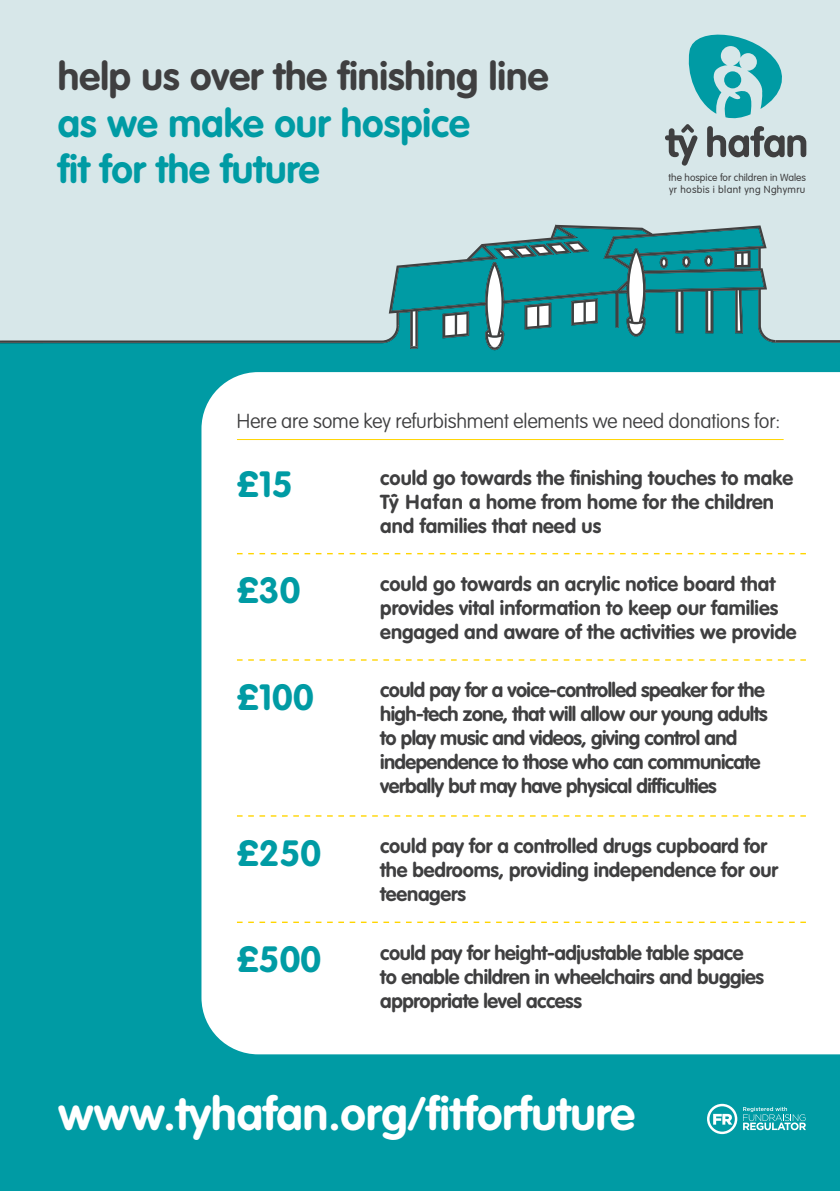
<style>
.page{position:relative;width:840px;height:1191px;background:#fff}
.page>*{position:absolute;margin:0;border:0;box-sizing:border-box;transform-origin:0 0}
.t1{font:700 45.8px "VAG Rounded Std";color:#fff}
.t2{font:700 38.8px/46.4px "VAG Rounded Std";color:#009ba4}
.t3{font:700 38.8px "VAG Rounded Std";color:#3f3f40}
.t4{font:700 36px "VAG Rounded Std";color:#009ba4}
.t5{font:700 20px/24px "VAG Rounded Std";letter-spacing:-.02em;color:#3f3f40}
.t6{font:700 20px/24px "VAG Rounded Std";color:#3f3f40}
.t7{font:100 20px "VAG Rounded Std";letter-spacing:-.01em;color:#3f3f40}
.t8{font:300 10.2px/12.2px "VAG Rounded";color:#3f3f40}
</style>
<div class="page">
<div style="left:0;top:0;width:839px;height:353px;background:#d7e7e9"></div>
<div style="left:0;top:357px;width:839px;height:834px;background:#009ba4"></div>
<div style="left:0;top:346px;width:839px;height:11px;background:#009ba4"></div>
<svg style="left:0;top:224px;width:839px;height:122px"></svg>
<svg style="left:391px;top:227px;width:372px;height:123px;background:#349ba1"></svg>
<svg style="left:665px;top:34px;width:140px;height:132px"></svg>
<div style="left:201px;top:372px;width:638px;height:682px;background:#fff"></div>
<hr style="left:237px;top:439px;width:546px;height:1px;background:#ffd500">
<svg style="left:237px;top:553px;width:568px;height:1px"></svg>
<svg style="left:237px;top:659px;width:568px;height:1px"></svg>
<svg style="left:237px;top:815px;width:568px;height:1px"></svg>
<svg style="left:237px;top:921px;width:568px;height:2px"></svg>
<svg style="left:707px;top:1103px;width:98px;height:31px"></svg>
<h2 class="t3" style="left:58px;top:54px;width:491px">help us over the finishing line</h2>
<h2 class="t2" style="left:58px;top:101px;width:413px">as we make our hospice fit for the future</h2>
<p class="t8" style="left:668px;top:172px;width:139px">the hospice for children in Wales yr hosbis i blant yng Nghymru</p>
<p class="t7" style="left:237px;top:410px;width:544px">Here are some key refurbishment elements we need donations for:</p>
<h3 class="t4" style="left:237px;top:463px;width:57px">£15</h3>
<p class="t6" style="left:380px;top:466px;width:414px">could go towards the finishing touches to make<br>Tyˆ Hafan a home from home for the children and families that need us</p>
<h3 class="t4" style="left:237px;top:569px;width:65px">£30</h3>
<h3 class="t4" style="left:237px;top:676px;width:78px">£100</h3>
<p class="t6" style="left:380px;top:573px;width:417px">could go towards an acrylic notice board that provides vital information to keep our families engaged and aware of the activities we provide</p>
<p class="t5" style="left:380px;top:679px;width:388px">could pay for a voice-controlled speaker for the high-tech zone, that will allow our young adults to play music and videos, giving control and independence to those who can communicate verbally but may have physical difficulties</p>
<h3 class="t4" style="left:237px;top:832px;width:85px">£250</h3>
<p class="t5" style="left:380px;top:835px;width:399px">could pay for a controlled drugs cupboard for the bedrooms, providing independence for our teenagers</p>
<h3 class="t4" style="left:237px;top:938px;width:85px">£500</h3>
<p class="t5" style="left:380px;top:941px;width:385px">could pay for height-adjustable table space to enable children in wheelchairs and buggies appropriate level access</p>
<h1 class="t1" style="left:58px;top:1086px;width:578px">www.tyhafan.org/fitforfuture</h1>
</div>
